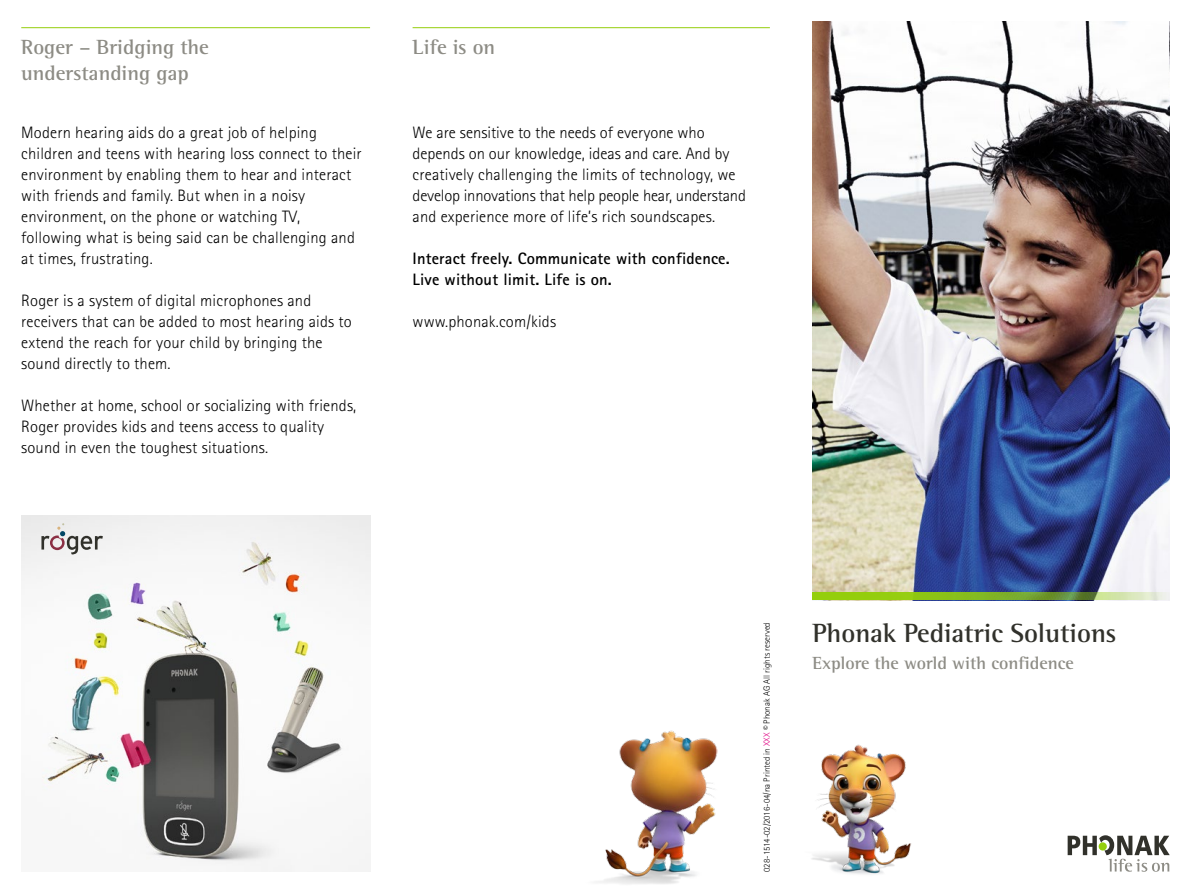
<style>
.page{position:relative;width:1191px;height:893px;background:#fff}
.page>*{position:absolute;margin:0;border:0;box-sizing:border-box;transform-origin:0 0}
.t1{font:700 27px "Rotis Semi Serif Pro";color:#31312b}
.t2{font:700 21px/26.2px "Rotis Semi Serif Pro";color:#8d8c85}
.t3{font:700 18px "Rotis Semi Serif Pro";color:#8d8c85}
.t4{font:300 16.5px/21px "Rotis Sans Serif Pro";letter-spacing:.01em;color:#000}
.t5{font:700 16.5px/21px "Rotis Sans Serif Pro";letter-spacing:.01em;color:#000}
.t6{font:300 9px "Rotis Sans Serif Pro";color:#000}
.s1{color:#e10686}
</style>
<div class="page">
<img style="left:812px;top:21px;width:357px;height:572px">
<svg style="left:812px;top:593px;width:357px;height:7px;background:#94c03e"></svg>
<svg style="left:1067px;top:835px;width:102px;height:37px"></svg>
<hr style="left:412px;top:27px;width:358px;height:1px;background:#94ce0c">
<hr style="left:21px;top:27px;width:349px;height:1px;background:#94ce0c">
<img style="left:598px;top:730px;width:120px;height:154px">
<img style="left:811px;top:744px;width:100px;height:130px">
<img style="left:21px;top:516px;width:349px;height:356px">
<svg style="left:41px;top:523px;width:62px;height:31px"></svg>
<p class="t2" style="left:21px;top:34px;width:189px">Roger – Bridging the understanding gap</p>
<p class="t4" style="left:21px;top:122px;width:342px">Modern hearing aids do a great job of helping children and teens with hearing loss connect to their environment by enabling them to hear and interact with friends and family. But when in a noisy environment, on the phone or watching TV, following what is being said can be challenging and at times, frustrating.</p>
<p class="t4" style="left:21px;top:290px;width:332px">Roger is a system of digital microphones and receivers that can be added to most hearing aids to extend the reach for your child by bringing the sound directly to them.</p>
<p class="t4" style="left:21px;top:395px;width:336px">Whether at home, school or socializing with friends,<br>Roger provides kids and teens access to quality sound in even the toughest situations.</p>
<p class="t2" style="left:412px;top:34px;width:84px">Life is on</p>
<p class="t4" style="left:412px;top:122px;width:335px">We are sensitive to the needs of everyone who depends on our knowledge, ideas and care. And by creatively challenging the limits of technology, we develop innovations that help people hear, understand and experience more of life’s rich soundscapes.</p>
<p class="t5" style="left:412px;top:247px;width:319px">Interact freely. Communicate with confidence.<br>Live without limit. Life is on.</p>
<p class="t4" style="left:412px;top:311px;width:145px">www.phonak.com/kids</p>
<p class="t6" style="left:761px;top:872px;width:251px;rotate:-90deg">028-1514-02/2016-04/na Printed in <span class="s1">XXX</span> © Phonak AG All rights reserved</p>
<h1 class="t1" style="left:812px;top:616px;width:306px">Phonak Pediatric Solutions</h1>
<p class="t3" style="left:812px;top:652px;width:263px">Explore the world with confidence</p>
</div>
